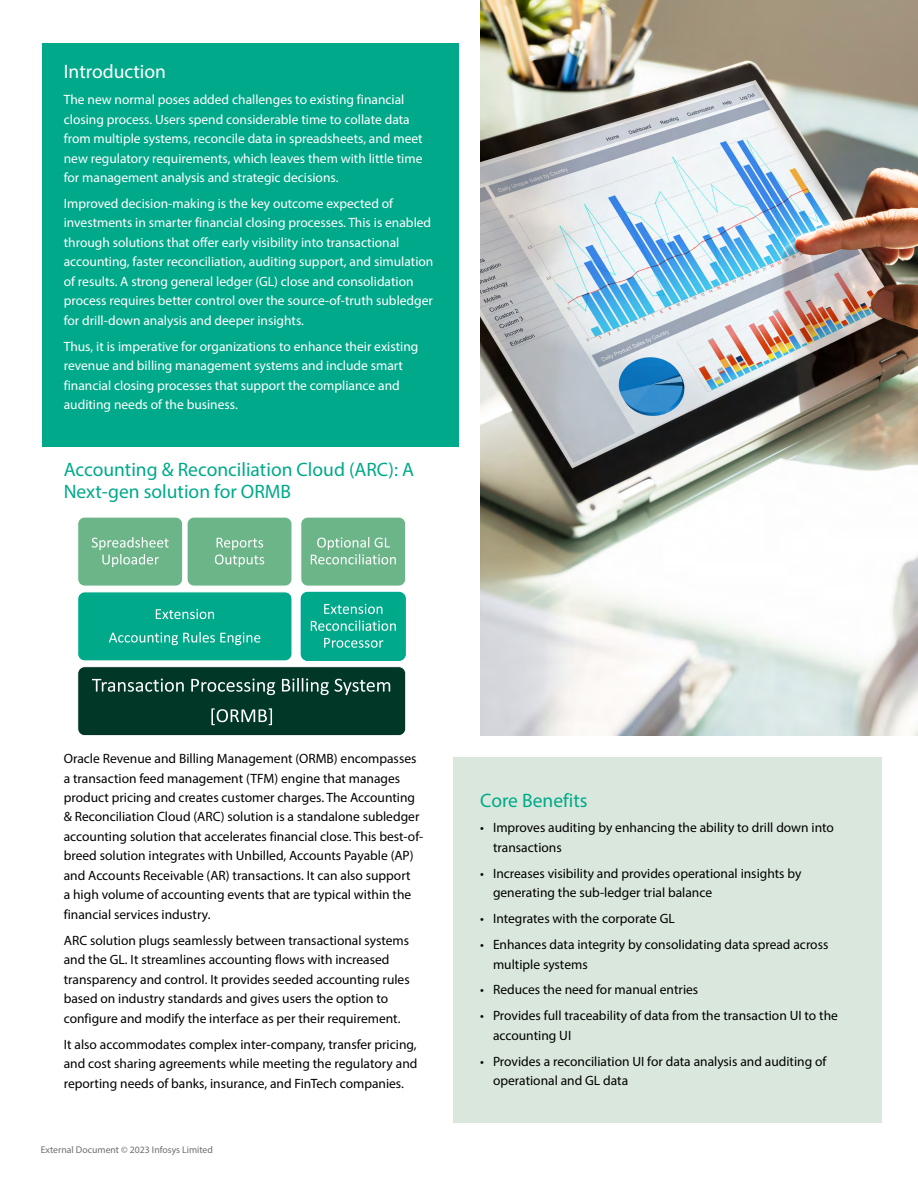
<style>
.page{position:relative;width:918px;height:1188px;background:#fff}
.page>*{position:absolute;margin:0;border:0;box-sizing:border-box;transform-origin:0 0}
.t1{font:19.5px/22.5px "Myriad Pro";color:#00a98a}
.t2{font:19.5px "Myriad Pro";color:#fff}
.t3{font:13.5px/19.5px "Myriad Pro";color:#000}
.t4{font:13.5px/19.5px "Myriad Pro";color:#fff}
.t5{font:9.75px "Myriad Pro";color:#6d6e71}
</style>
<div class="page">
<div style="left:78px;top:667px;width:328px;height:69px;background:#003726;border-radius:7px"></div>
<div style="left:77px;top:666px;width:329px;height:70px;border:1px solid #fff;border-radius:7px"></div>
<svg style="left:92px;top:678px;width:298px;height:17px"></svg>
<svg style="left:211px;top:708px;width:61px;height:17px"></svg>
<div style="left:78px;top:592px;width:214px;height:69px;background:#00a98a;border-radius:7px"></div>
<div style="left:77px;top:592px;width:215px;height:69px;border:1px solid #fff;border-radius:7px"></div>
<svg style="left:156px;top:609px;width:58px;height:10px"></svg>
<svg style="left:109px;top:632px;width:151px;height:13px"></svg>
<div style="left:78px;top:517px;width:105px;height:69px;background:#6cb589;border-radius:7px"></div>
<div style="left:77px;top:517px;width:106px;height:69px;border:1px solid #fff;border-radius:7px"></div>
<svg style="left:92px;top:537px;width:77px;height:30px"></svg>
<div style="left:187px;top:517px;width:105px;height:69px;background:#6cb589;border-radius:7px"></div>
<div style="left:187px;top:517px;width:105px;height:69px;border:1px solid #fff;border-radius:7px"></div>
<svg style="left:215px;top:538px;width:49px;height:29px"></svg>
<div style="left:301px;top:592px;width:105px;height:69px;background:#00a98a;border-radius:7px"></div>
<svg style="left:324px;top:604px;width:58px;height:10px"></svg>
<svg style="left:311px;top:620px;width:85px;height:11px"></svg>
<svg style="left:324px;top:638px;width:59px;height:10px"></svg>
<div style="left:301px;top:517px;width:105px;height:69px;background:#6cb589;border-radius:7px"></div>
<div style="left:301px;top:517px;width:105px;height:69px;border:1px solid #fff;border-radius:7px"></div>
<svg style="left:311px;top:537px;width:85px;height:27px"></svg>
<div style="left:453px;top:757px;width:428px;height:366px;background:#d9e7dc"></div>
<div style="left:42px;top:43px;width:417px;height:403px;background:#00a98a"></div>
<img style="left:480px;top:0;width:438px;height:736px">
<h1 class="t2" style="left:64px;top:60px;width:104px">Introduction</h1>
<p class="t4" style="left:64px;top:90px;width:360px">The new normal poses added challenges to existing financial closing process. Users spend considerable time to collate data from multiple systems, reconcile data in spreadsheets, and meet new regulatory requirements, which leaves them with little time for management analysis and strategic decisions.</p>
<p class="t4" style="left:64px;top:193px;width:371px">Improved decision-making is the key outcome expected of investments in smarter financial closing processes. This is enabled through solutions that offer early visibility into transactional accounting, faster reconciliation, auditing support, and simulation of results. A strong general ledger (GL) close and consolidation process requires better control over the source-of-truth subledger for drill-down analysis and deeper insights.</p>
<p class="t4" style="left:64px;top:336px;width:356px">Thus, it is imperative for organizations to enhance their existing revenue and billing management systems and include smart financial closing processes that support the compliance and auditing needs of the business.</p>
<h1 class="t1" style="left:64px;top:458px;width:352px">Accounting &amp; Reconciliation Cloud (ARC): A<br>Next-gen solution for ORMB</h1>
<p class="t3" style="left:64px;top:749px;width:361px">Oracle Revenue and Billing Management (ORMB) encompasses a transaction feed management (TFM) engine that manages product pricing and creates customer charges. The Accounting &amp; Reconciliation Cloud (ARC) solution is a standalone subledger accounting solution that accelerates financial close. This best-of&shy;breed solution integrates with Unbilled, Accounts Payable (AP) and Accounts Receivable (AR) transactions. It can also support<br>a high volume of accounting events that are typical within the financial services industry.</p>
<p class="t3" style="left:64px;top:930px;width:347px">ARC solution plugs seamlessly between transactional systems and the GL. It streamlines accounting flows with increased transparency and control. It provides seeded accounting rules based on industry standards and gives users the option to configure and modify the interface as per their requirement.</p>
<p class="t3" style="left:64px;top:1034px;width:355px;text-align:justify">It also accommodates complex inter-company, transfer pricing, and cost sharing agreements while meeting the regulatory and reporting needs of banks, insurance, and FinTech companies.</p>
<p class="t5" style="left:41px;top:1144px;width:174px">External Document © 2023 Infosys Limited</p>
<h1 class="t1" style="left:480px;top:789px;width:109px">Core Benefits</h1>
<p class="t3" style="left:493px;top:818px;width:342px;text-indent:-13px">• Improves auditing by enhancing the ability to drill down into transactions</p>
<p class="t3" style="left:493px;top:863px;width:310px;text-indent:-13px">• Increases visibility and provides operational insights by generating the sub-ledger trial balance</p>
<p class="t3" style="left:480px;top:909px;width:196px">• Integrates with the corporate GL</p>
<p class="t3" style="left:493px;top:935px;width:337px;text-indent:-13px">• Enhances data integrity by consolidating data spread across multiple systems</p>
<p class="t3" style="left:480px;top:980px;width:220px">• Reduces the need for manual entries</p>
<p class="t3" style="left:493px;top:1006px;width:346px;text-indent:-13px">• Provides full traceability of data from the transaction UI to the accounting UI</p>
<p class="t3" style="left:493px;top:1051px;width:335px;text-indent:-13px">• Provides a reconciliation UI for data analysis and auditing of operational and GL data</p>
</div>
